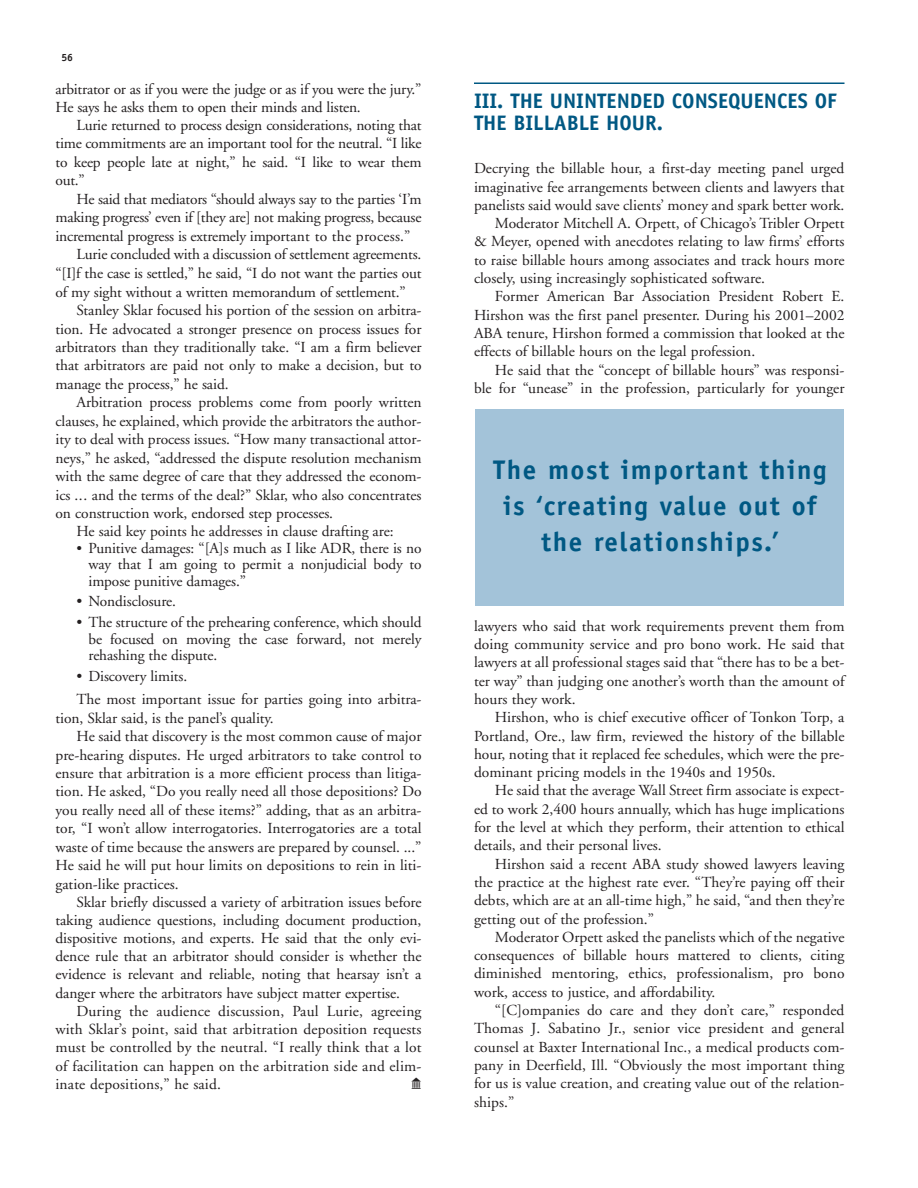
<style>
.page{position:relative;width:918px;height:1188px;background:#fff}
.page>*{position:absolute;margin:0;border:0;box-sizing:border-box;transform-origin:0 0}
.t1{font:700 27px/36px "Officina Sans";letter-spacing:.055em;color:#005883;text-align:center}
.t2{font:700 21px/22.5px "Officina Sans";color:#005883}
.t3{font:15.3px/18.3px "Adobe Garamond";letter-spacing:-.005em;color:#231f20;text-align:justify}
.t4{font:15.3px "Adobe Garamond";letter-spacing:.015em;color:#231f20}
.t5{font:15.3px "Carta";color:#231f20}
.t6{font:700 10.5px "Officina Sans";color:#231f20}
.s1{font-size:14.7px}
</style>
<div class="page">
<hr style="left:474px;top:82px;width:370px;height:2px;background:#005883">
<div style="left:475px;top:410px;width:369px;height:196px;background:#a3c3d9"></div>
<p class="t6" style="left:61px;top:54px;width:13px">56</p>
<p class="t3" style="left:56px;top:81px;width:368px">arbitrator or as if you were the judge or as if you were the jury.”<br>He says he asks them to open their minds and listen.</p>
<p class="t3" style="left:56px;top:118px;width:368px;text-indent:21px">Lurie returned to process design considerations, noting that time commitments are an important tool for the neutral. “I like to keep people late at night,” he said. “I like to wear them out.”</p>
<p class="t3" style="left:76px;top:191px;width:347px">He said that mediators “should always say to the parties ‘I’m</p>
<p class="t3" style="left:56px;top:210px;width:368px">making progress’ even if [they are] not making progress, because</p>
<p class="t3" style="left:56px;top:228px;width:357px">incremental progress is extremely important to the process.”</p>
<p class="t3" style="left:76px;top:247px;width:347px">Lurie concluded with a discussion of settlement agreements.</p>
<p class="t3" style="left:55px;top:265px;width:368px">“[I]f the case is settled,” he said, “I do not want the parties out</p>
<p class="t3" style="left:55px;top:284px;width:352px">of my sight without a written memorandum of settlement.”</p>
<p class="t3" style="left:76px;top:302px;width:347px">Stanley Sklar focused his portion of the session on arbitra-</p>
<p class="t3" style="left:55px;top:321px;width:368px">tion. He advocated a stronger presence on process issues for</p>
<p class="t3" style="left:55px;top:339px;width:368px">arbitrators than they traditionally take. “I am a firm believer</p>
<p class="t3" style="left:55px;top:358px;width:368px">that arbitrators are paid not only to make a decision, but to</p>
<p class="t3" style="left:55px;top:376px;width:175px">manage the process,” he said.</p>
<p class="t3" style="left:76px;top:395px;width:347px">Arbitration process problems come from poorly written</p>
<p class="t3" style="left:55px;top:413px;width:368px">clauses, he explained, which provide the arbitrators the author-</p>
<p class="t3" style="left:55px;top:432px;width:367px">ity to deal with process issues. “How many transactional attor-</p>
<p class="t3" style="left:55px;top:450px;width:368px">neys,” he asked, “addressed the dispute resolution mechanism</p>
<p class="t3" style="left:55px;top:469px;width:368px">with the same degree of care that they addressed the econom-</p>
<p class="t3" style="left:55px;top:487px;width:368px">ics ... and the terms of the deal?” Sklar, who also concentrates</p>
<p class="t3" style="left:55px;top:505px;width:279px">on construction work, endorsed step processes.</p>
<p class="t3" style="left:76px;top:524px;width:319px">He said key points he addresses in clause drafting are:</p>
<p class="t3" style="left:88px;top:541px;width:335px;line-height:16.4px;text-indent:-12px"><span class="s1">•</span> Punitive damages: “[A]s much as I like ADR, there is no way that I am going to permit a nonjudicial body to impose punitive damages.”</p>
<p class="t3" style="left:77px;top:594px;width:101px">• Nondisclosure.</p>
<p class="t3" style="left:88px;top:616px;width:335px;line-height:16.5px;text-indent:-12px">• The structure of the prehearing conference, which should be focused on moving the case forward, not merely rehashing the dispute.</p>
<p class="t3" style="left:76px;top:666px;width:347px;line-height:23px">• Discovery limits.<br>The most important issue for parties going into arbitra-</p>
<p class="t3" style="left:56px;top:710px;width:220px">tion, Sklar said, is the panel’s quality.</p>
<p class="t3" style="left:76px;top:728px;width:347px">He said that discovery is the most common cause of major</p>
<p class="t3" style="left:56px;top:747px;width:368px">pre-hearing disputes. He urged arbitrators to take control to</p>
<p class="t3" style="left:56px;top:765px;width:368px">ensure that arbitration is a more efficient process than litiga-</p>
<p class="t3" style="left:56px;top:784px;width:368px">tion. He asked, “Do you really need all those depositions? Do</p>
<p class="t3" style="left:56px;top:802px;width:368px">you really need all of these items?” adding, that as an arbitra-</p>
<p class="t3" style="left:56px;top:821px;width:368px">tor, “I won’t allow interrogatories. Interrogatories are a total</p>
<p class="t3" style="left:56px;top:839px;width:368px">waste of time because the answers are prepared by counsel. ...”</p>
<p class="t3" style="left:56px;top:858px;width:368px">He said he will put hour limits on depositions to rein in liti-</p>
<p class="t3" style="left:56px;top:876px;width:125px">gation-like practices.</p>
<p class="t3" style="left:76px;top:894px;width:347px">Sklar briefly discussed a variety of arbitration issues before</p>
<p class="t3" style="left:56px;top:912px;width:368px">taking audience questions, including document production,</p>
<p class="t3" style="left:56px;top:931px;width:368px">dispositive motions, and experts. He said that the only evi-</p>
<p class="t3" style="left:56px;top:949px;width:368px">dence rule that an arbitrator should consider is whether the</p>
<p class="t3" style="left:56px;top:967px;width:368px">evidence is relevant and reliable, noting that hearsay isn’t a</p>
<p class="t3" style="left:56px;top:985px;width:346px">danger where the arbitrators have subject matter expertise.</p>
<p class="t3" style="left:76px;top:1003px;width:347px">During the audience discussion, Paul Lurie, agreeing</p>
<p class="t3" style="left:56px;top:1022px;width:368px">with Sklar’s point, said that arbitration deposition requests</p>
<p class="t3" style="left:56px;top:1040px;width:368px">must be controlled by the neutral. “I really think that a lot</p>
<p class="t4" style="left:56px;top:1060px;width:368px">of facilitation can happen on the arbitration side and elim-</p>
<p class="t3" style="left:56px;top:1076px;width:167px">inate depositions,” he said.</p>
<p class="t5" style="left:411px;top:1075px;width:12px">-</p>
<h2 class="t2" style="left:474px;top:91px;width:364px">III. THE UNINTENDED CONSEQUENCES OF<br>THE BILLABLE HOUR.</h2>
<p class="t3" style="left:474px;top:161px;width:372px">Decrying the billable hour, a first-day meeting panel urged</p>
<p class="t3" style="left:474px;top:179px;width:372px">imaginative fee arrangements between clients and lawyers that</p>
<p class="t3" style="left:474px;top:197px;width:372px">panelists said would save clients’ money and spark better work.</p>
<p class="t3" style="left:495px;top:216px;width:351px">Moderator Mitchell A. Orpett, of Chicago’s Tribler Orpett</p>
<p class="t3" style="left:474px;top:234px;width:372px">&amp; Meyer, opened with anecdotes relating to law firms’ efforts</p>
<p class="t3" style="left:474px;top:252px;width:372px">to raise billable hours among associates and track hours more</p>
<p class="t3" style="left:474px;top:270px;width:292px">closely, using increasingly sophisticated software.</p>
<p class="t3" style="left:495px;top:289px;width:351px">Former American Bar Association President Robert E.</p>
<p class="t3" style="left:474px;top:307px;width:372px">Hirshon was the first panel presenter. During his 2001–2002</p>
<p class="t3" style="left:474px;top:325px;width:372px">ABA tenure, Hirshon formed a commission that looked at the</p>
<p class="t3" style="left:474px;top:344px;width:283px">effects of billable hours on the legal profession.</p>
<p class="t3" style="left:495px;top:362px;width:351px">He said that the “concept of billable hours” was responsi-</p>
<p class="t3" style="left:474px;top:380px;width:372px">ble for “unease” in the profession, particularly for younger</p>
<h1 class="t1" style="left:493px;top:454px;width:335px">The most important thing is ‘creating value out of the relationships.’</h1>
<p class="t3" style="left:474px;top:618px;width:372px">lawyers who said that work requirements prevent them from doing community service and pro bono work. He said that lawyers at all professional stages said that “there has to be a bet&shy;ter way” than judging one another’s worth than the amount of hours they work.</p>
<p class="t3" style="left:474px;top:710px;width:372px;text-indent:21px">Hirshon, who is chief executive officer of Tonkon Torp, a Portland, Ore., law firm, reviewed the history of the billable hour, noting that it replaced fee schedules, which were the pre&shy;dominant pricing models in the 1940s and 1950s.</p>
<p class="t3" style="left:474px;top:783px;width:372px;text-indent:21px">He said that the average Wall Street firm associate is expect&shy;ed to work 2,400 hours annually, which has huge implications for the level at which they perform, their attention to ethical details, and their personal lives.</p>
<p class="t3" style="left:474px;top:856px;width:372px;text-indent:21px">Hirshon said a recent ABA study showed lawyers leaving the practice at the highest rate ever. “They’re paying off their debts, which are at an all-time high,” he said, “and then they’re getting out of the profession.”</p>
<p class="t3" style="left:474px;top:929px;width:372px;text-indent:21px">Moderator Orpett asked the panelists which of the negative consequences of billable hours mattered to clients, citing diminished mentoring, ethics, professionalism, pro bono work, access to justice, and affordability.</p>
<p class="t3" style="left:474px;top:1002px;width:372px;text-indent:21px">“[C]ompanies do care and they don’t care,” responded Thomas J. Sabatino Jr., senior vice president and general counsel at Baxter International Inc., a medical products com&shy;pany in Deerfield, Ill. “Obviously the most important thing for us is value creation, and creating value out of the relation&shy;ships.”</p>
</div>
